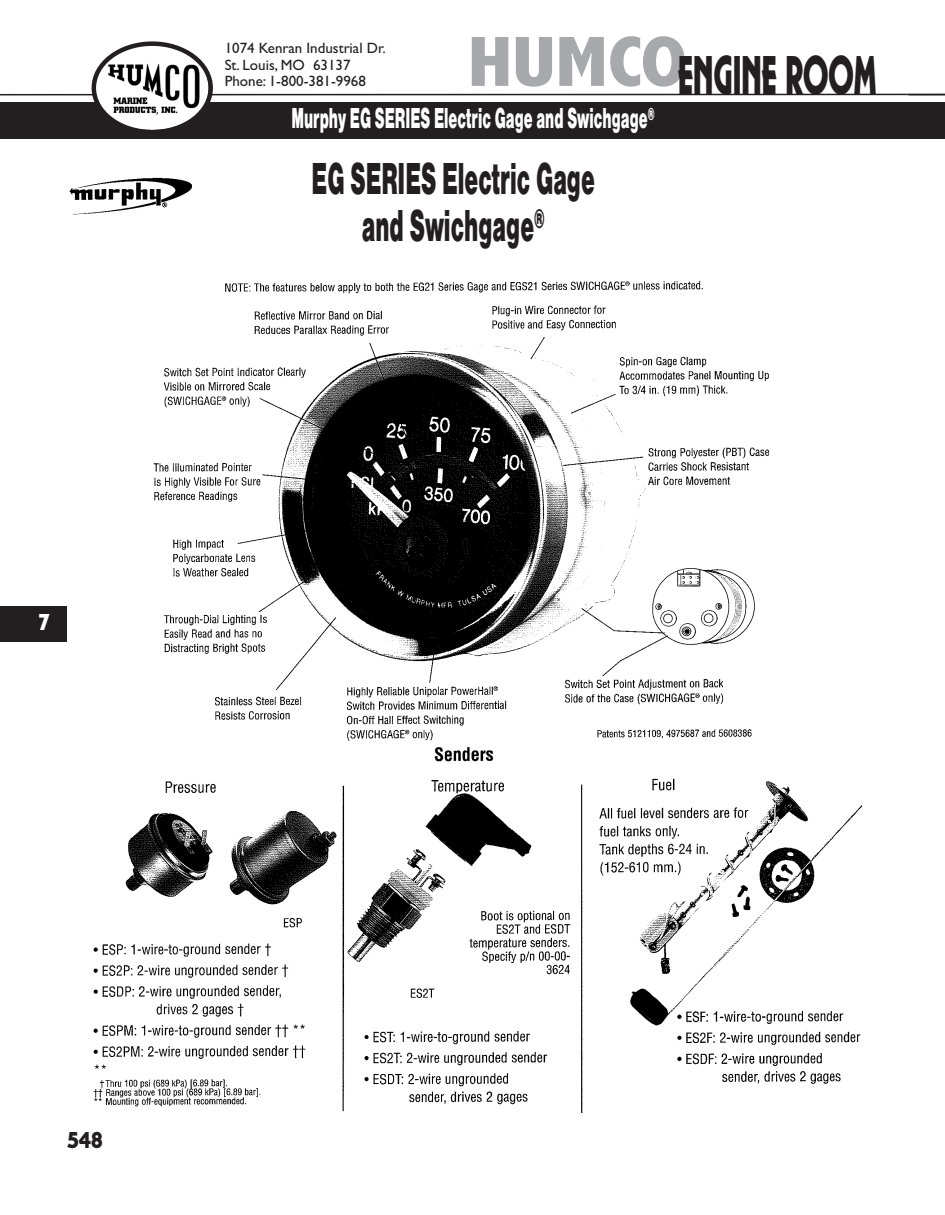
<style>
.page{position:relative;width:945px;height:1215px;background:#fff}
.page>*{position:absolute;margin:0;border:0;box-sizing:border-box;transform-origin:0 0}
.t1{font:57px "Plaza D Ultr";color:#231f20;scale:.61 1}
.t2{font:46.5px/46.5px "Nimbus San D Blac";color:#231f20;text-align:center;scale:.5 1}
.t3{font:30px "Nimbus San D Blac";color:#fff;scale:.5 1}
.t4{font:24px "Plaza D Ultr";color:#231f20}
.t5{font:24px "Plaza D Ultr";color:#fff}
.t6{font:15px/16.5px "Gill Sans";color:#231f20}
.s1{font-family:"Abadi";font-weight:800;font-stretch:condensed;font-size:71.85px;color:#a8a9ad}
</style>
<div class="page">
<hr style="left:0;top:94px;width:945px;height:1px;background:#231f20">
<div style="left:0;top:102px;width:945px;height:37px;background:#231f20"></div>
<svg style="left:92px;top:41px;width:121px;height:89px"></svg>
<img style="left:61px;top:177px;width:802px;height:936px">
<div style="left:267px;top:163px;width:373px;height:109px;background:#fff"></div>
<div style="left:0;top:607px;width:67px;height:35px;background:#231f20"></div>
<h3 class="t5" style="left:39px;top:607px;width:12px">7</h3>
<h1 class="t1" style="left:468px;top:41px;width:672px"><span class="s1">HUMCO</span>ENGINE ROOM</h1>
<p class="t6" style="left:225px;top:40px;width:163px">1074 Kenran Industrial Dr.<br>St. Louis, MO 63137<br>Phone: 1-800-381-9968</p>
<h3 class="t3" style="left:291px;top:100px;width:728px">Murphy EG SERIES Electric Gage and Swichgage<sup>®</sup></h3>
<h2 class="t2" style="left:312px;top:155px;width:568px">EG SERIES Electric Gage and Swichgage<sup>®</sup></h2>
<h3 class="t4" style="left:67px;top:1125px;width:37px">548</h3>
</div>
